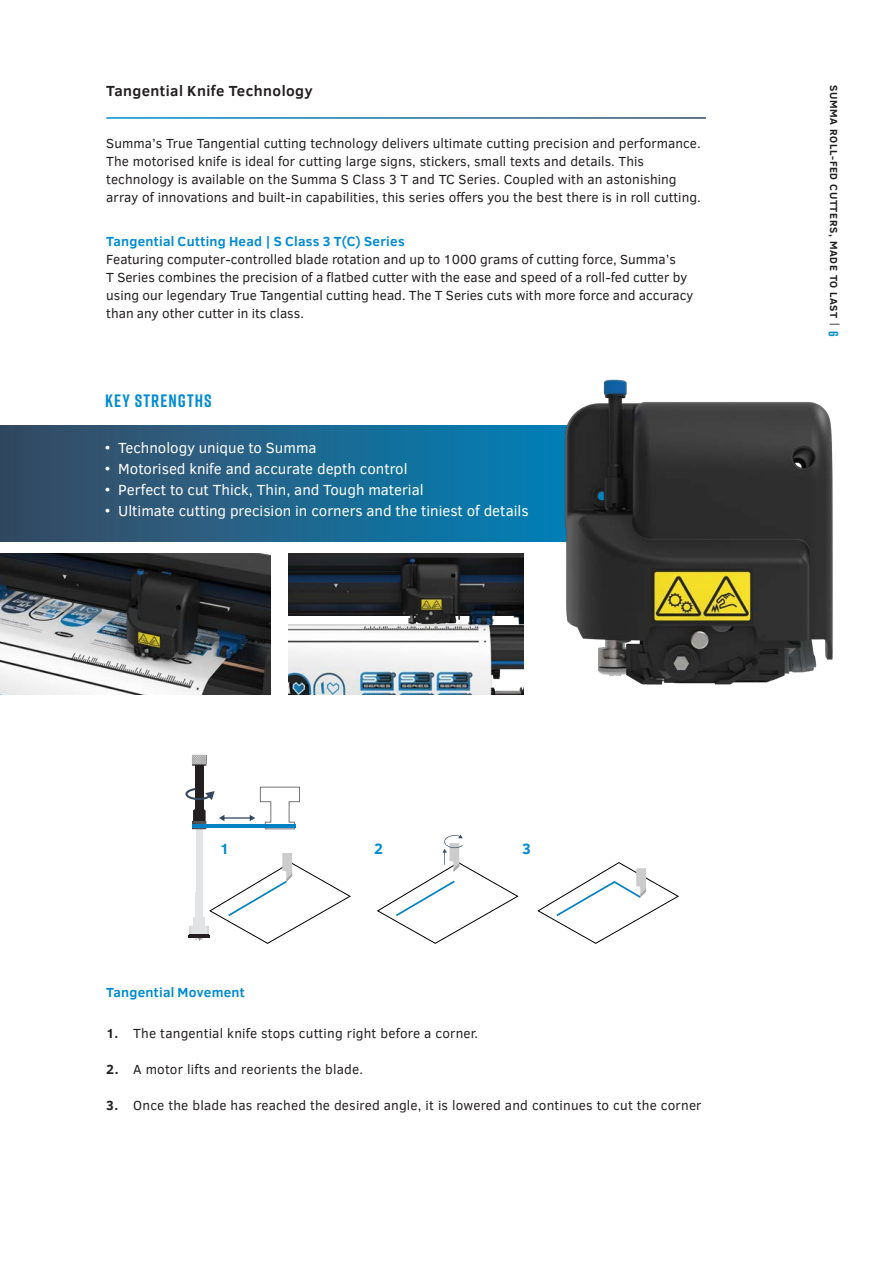
<style>
.page{position:relative;width:893px;height:1263px;background:#fff}
.page>*{position:absolute;margin:0;border:0;box-sizing:border-box;transform-origin:0 0}
.Quote_-_rift{font:700 18px "Rift";letter-spacing:.065em;color:#008cd2}
.t1{font:700 15.3px "Clear Sans";color:#008cd2}
.t2{font:15px "Clear Sans";color:#fff}
.Subtitel{font:700 15px "Clear Sans";letter-spacing:.03em;color:#231f20}
.Subtitel_w_o_line_BLUE{font:13.5px/18px "Clear Sans";letter-spacing:.005em;color:#231f20}
.Subtitel_w_o_line_BLUE-2{font:700 13.5px "Clear Sans";letter-spacing:.02em;color:#008cd2}
.t3{font:700 10.5px "Clear Sans";letter-spacing:.06em;color:#231f20}
.s1{font-weight:700;color:#008cd2}
.s2{font-weight:400}
.s3{font-family:"Rift";font-size:13.5px;color:#008cd2}
.s4{font-weight:700}
</style>
<div class="page">
<svg style="left:0;top:425px;width:542px;height:116px;background:#20648a"></svg>
<img style="left:542px;top:379px;width:291px;height:306px">
<img style="left:289px;top:554px;width:235px;height:141px">
<img style="left:0;top:554px;width:271px;height:141px">
<svg style="left:538px;top:862px;width:141px;height:82px"></svg>
<svg style="left:377px;top:834px;width:141px;height:110px"></svg>
<svg style="left:192px;top:755px;width:15px;height:10px"></svg>
<div style="left:195px;top:765px;width:8px;height:46px;background:#231f20"></div>
<div style="left:196px;top:829px;width:6px;height:64px;background:#e2e3e5"></div>
<svg style="left:185px;top:786px;width:115px;height:43px"></svg>
<hr style="left:192px;top:824px;width:104px;height:3px;background:#0081c6">
<svg style="left:188px;top:853px;width:163px;height:91px"></svg>
<p class="Subtitel" style="left:106px;top:80px;width:208px">Tangential Knife Technology</p>
<p class="Subtitel_w_o_line_BLUE" style="left:106px;top:134px;width:596px">Summa’s True Tangential cutting technology delivers ultimate cutting precision and performance.<br>The motorised knife is ideal for cutting large signs, stickers, small texts and details. This technology is available on the Summa S Class 3 T and TC Series. Coupled with an astonishing array of innovations and built-in capabilities, this series offers you the best there is in roll cutting.</p>
<p class="Subtitel_w_o_line_BLUE" style="left:106px;top:233px;width:589px"><span class="s1">Tangential Cutting Head | S Class 3 T(C) Series<br></span>Featuring computer-controlled blade rotation and up to 1000 grams of cutting force, Summa’s<br>T Series combines the precision of a flatbed cutter with the ease and speed of a roll-fed cutter by using our legendary True Tangential cutting head. The T Series cuts with more force and accuracy than any other cutter in its class.</p>
<p class="Quote_-_rift" style="left:105px;top:388px;width:108px">KEY STRENGTHS</p>
<p class="t2" style="left:105px;top:438px;width:213px">• Technology unique to Summa</p>
<p class="t2" style="left:105px;top:459px;width:304px">• Motorised knife and accurate depth control</p>
<p class="t2" style="left:105px;top:480px;width:320px">• Perfect to cut Thick, Thin, and Tough material</p>
<p class="t2" style="left:105px;top:501px;width:425px">• Ultimate cutting precision in corners and the tiniest of details</p>
<p class="t3" style="left:842px;top:85px;width:253px;rotate:90deg">Summa ROLL-Fed cutters, made to LAST <span class="s2">|</span> <span class="s3">6</span></p>
<p class="t1" style="left:220px;top:837px;width:11px">1</p>
<p class="t1" style="left:374px;top:837px;width:10px">2</p>
<p class="t1" style="left:522px;top:837px;width:10px">3</p>
<p class="Subtitel_w_o_line_BLUE-2" style="left:106px;top:983px;width:140px">Tangential Movement</p>
<p class="Subtitel_w_o_line_BLUE" style="left:106px;top:1024px;width:373px"><span class="s4">1.</span> The tangential knife stops cutting right before a corner.</p>
<p class="Subtitel_w_o_line_BLUE" style="left:106px;top:1060px;width:258px"><span class="s4">2.</span> A motor lifts and reorients the blade.</p>
<p class="Subtitel_w_o_line_BLUE" style="left:106px;top:1096px;width:597px"><span class="s4">3.</span> Once the blade has reached the desired angle, it is lowered and continues to cut the corner</p>
</div>
